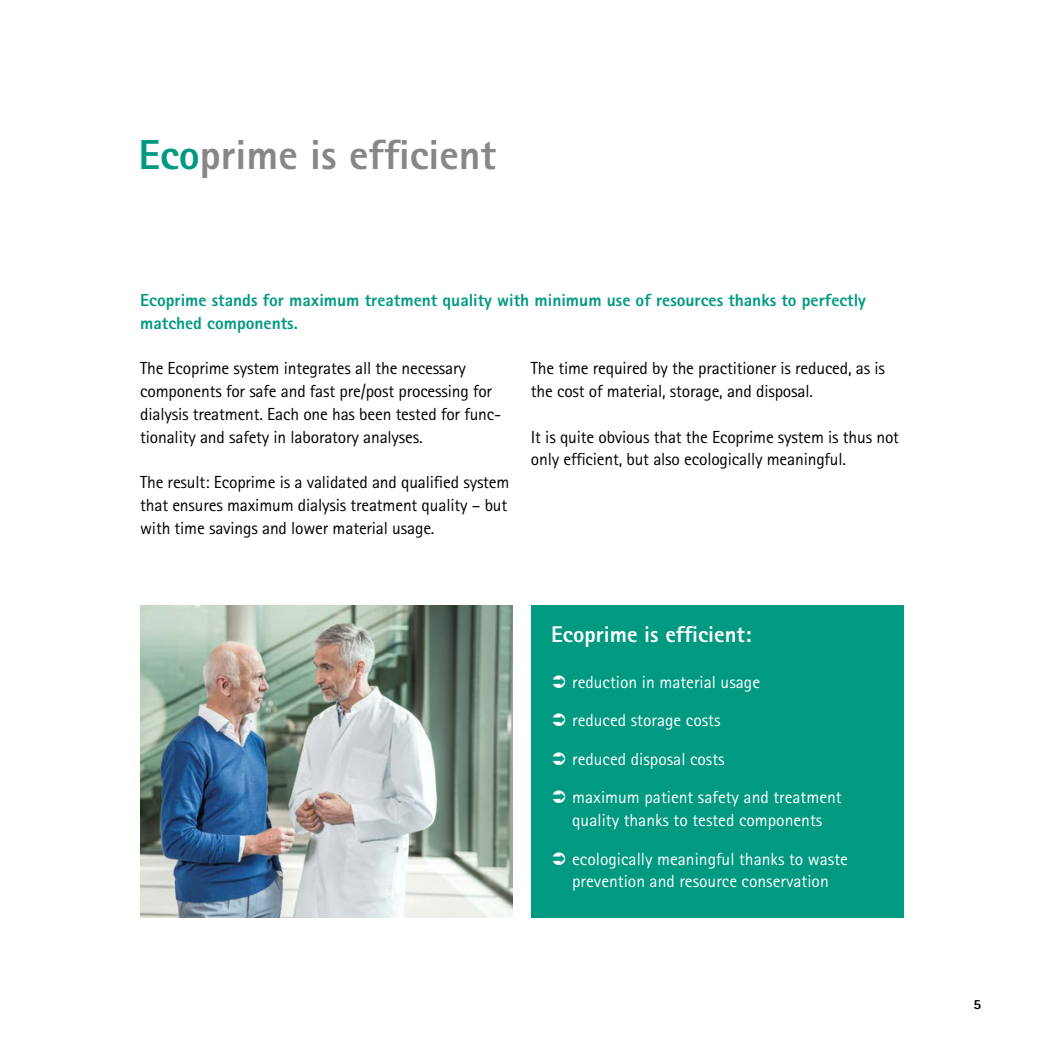
<style>
.page{position:relative;width:1042px;height:1042px;background:#fff}
.page>*{position:absolute;margin:0;border:0;box-sizing:border-box;transform-origin:0 0}
.t1{font:800 42px "AT Rotis Sans Serif";color:#878787}
.t2{font:800 22.75px "AT Rotis Sans Serif";color:#fff}
.t3{font:17.5px/22.8px "AT Rotis Sans Serif";letter-spacing:-.01em;color:#000}
.t4{font:17.5px/22.8px "AT Rotis Sans Serif";color:#fff}
.t5{font:800 17.5px/22.8px "AT Rotis Sans Serif";color:#009982}
.t6{font:800 14px "AT Rotis Sans Serif";color:#000}
.s1{color:#009982}
</style>
<div class="page">
<img style="left:140px;top:605px;width:372px;height:313px">
<div style="left:531px;top:605px;width:372px;height:313px;background:#009982"></div>
<h1 class="t1" style="left:138px;top:128px;width:359px"><span class="s1">Eco</span>prime is efficient</h1>
<p class="t5" style="left:140px;top:289px;width:727px">Ecoprime stands for maximum treatment quality with minimum use of resources thanks to perfectly matched components.</p>
<p class="t3" style="left:140px;top:357px;width:362px">The Ecoprime system integrates all the necessary components for safe and fast pre/post processing for dialysis treatment. Each one has been tested for func&shy;tionality and safety in laboratory analyses.</p>
<p class="t3" style="left:140px;top:471px;width:371px">The result: Ecoprime is a validated and qualified system that ensures maximum dialysis treatment quality – but with time savings and lower material usage.</p>
<p class="t3" style="left:531px;top:357px;width:356px">The time required by the practitioner is reduced, as is the cost of material, storage, and disposal.</p>
<p class="t3" style="left:531px;top:425px;width:370px">It is quite obvious that the Ecoprime system is thus not only efficient, but also ecologically meaningful.</p>
<h2 class="t2" style="left:551px;top:620px;width:202px">Ecoprime is efficient:</h2>
<p class="t4" style="left:572px;top:670px;width:189px">reduction in material usage</p>
<p class="t4" style="left:572px;top:709px;width:150px">reduced storage costs</p>
<p class="t4" style="left:572px;top:747px;width:154px">reduced disposal costs</p>
<p class="t4" style="left:572px;top:786px;width:271px">maximum patient safety and treatment quality thanks to tested components</p>
<p class="t4" style="left:572px;top:847px;width:277px">ecologically meaningful thanks to waste prevention and resource conservation</p>
<p class="t6" style="left:973px;top:995px;width:9px">5</p>
</div>
